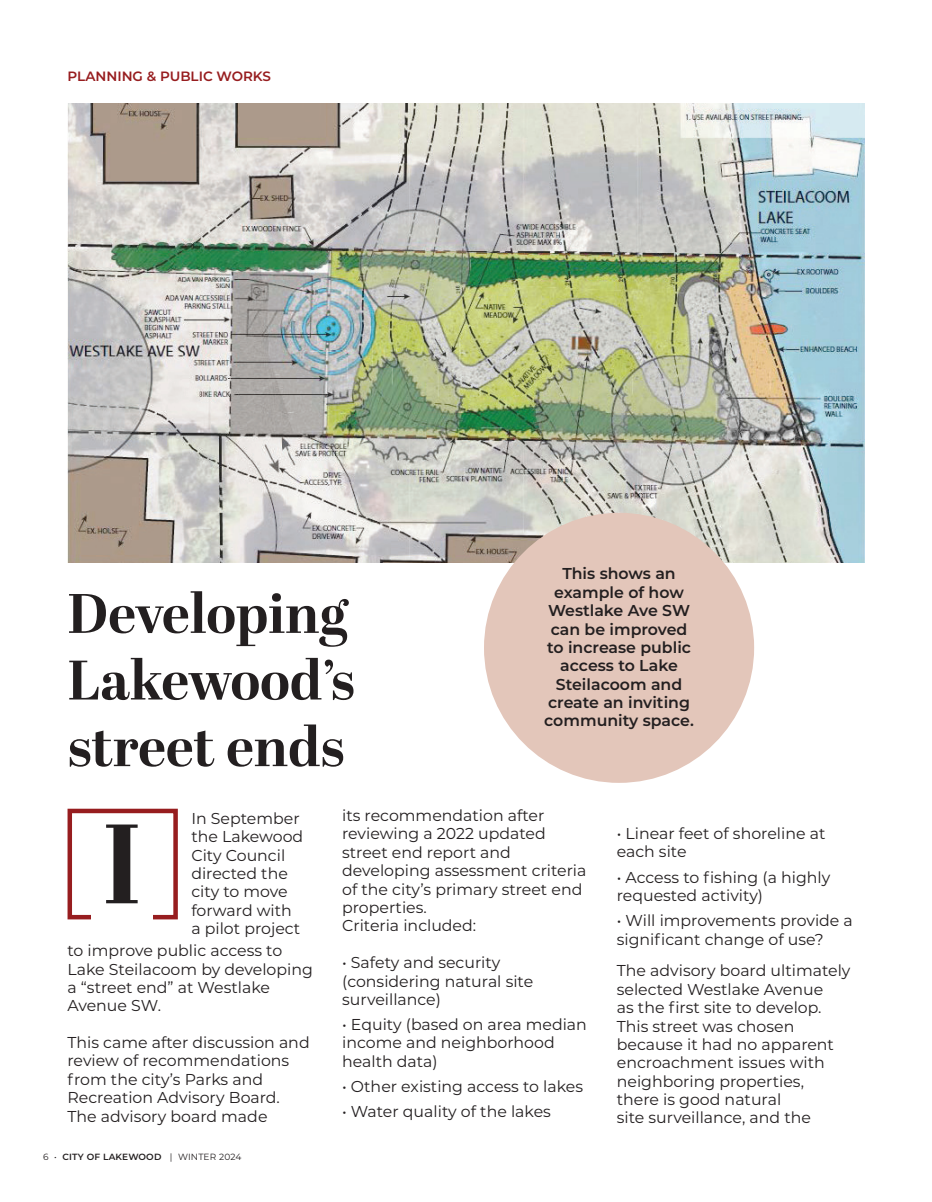
<style>
.page{position:relative;width:932px;height:1202px;background:#fff}
.page>*{position:absolute;margin:0;border:0;box-sizing:border-box;transform-origin:0 0}
.t1{font:700 112.5px "Abril Display";color:#231f20}
.Headline{font:700 55.5px/66.6px "Abril Display";color:#231f20}
.t2{font:15.75px/18.3px "Montserrat";color:#231f20}
.Cutline{font:600 15.75px/18.3px "Montserrat";color:#231f20;text-align:center}
.t3{font:600 13.5px "Montserrat";color:#971d1f}
.t4{font:600 9px "Montserrat";letter-spacing:.015em;color:#231f20}
.s1{font-weight:400}
</style>
<div class="page">
<img style="left:68px;top:104px;width:796px;height:458px">
<div style="left:68px;top:808px;width:110px;height:111px;border:4px solid #971d1f"></div>
<div style="left:91px;top:906px;width:61px;height:21px;background:#fff"></div>
<div style="left:484px;top:513px;width:270px;height:270px;background:#e3c6ba;border-radius:50%"></div>
<p class="t3" style="left:68px;top:66px;width:205px">PLANNING &amp; PUBLIC WORKS</p>
<p class="Headline" style="left:68px;top:583px;width:289px">Developing<br>Lakewood’s street ends</p>
<p class="Cutline" style="left:544px;top:564px;width:151px">This shows an example of how<br>Westlake Ave SW can be improved to increase public access to Lake<br>Steilacoom and create an inviting community space.</p>
<p class="t2" style="left:191px;top:808px;width:113px">In September the Lakewood<br>City Council directed the city to move forward with a pilot project</p>
<p class="t2" style="left:342px;top:805px;width:246px">its recommendation after reviewing a 2022 updated street end report and developing assessment criteria of the city’s primary street end properties.</p>
<p class="t1" style="left:102px;top:786px;width:41px">I</p>
<p class="t2" style="left:342px;top:916px;width:135px">Criteria included:</p>
<p class="t2" style="left:342px;top:952px;width:192px">• Safety and security (considering natural site surveillance)</p>
<p class="t2" style="left:342px;top:1014px;width:246px">• Equity (based on area median income and neighborhood health data)</p>
<p class="t2" style="left:342px;top:1076px;width:242px">• Other existing access to lakes</p>
<p class="t2" style="left:342px;top:1101px;width:210px">• Water quality of the lakes</p>
<p class="t2" style="left:68px;top:940px;width:247px">to improve public access to<br>Lake Steilacoom by developing a “street end” at Westlake<br>Avenue SW.</p>
<p class="t2" style="left:68px;top:1032px;width:244px">This came after discussion and review of recommendations from the city’s Parks and<br>Recreation Advisory Board.<br>The advisory board made</p>
<p class="t4" style="left:43px;top:1150px;width:200px"><span class="s1">6 •</span> CITY OF LAKEWOOD <span class="s1">| WINTER 2024</span></p>
<p class="t2" style="left:616px;top:823px;width:210px">• Linear feet of shoreline at each site</p>
<p class="t2" style="left:616px;top:867px;width:215px">• Access to fishing (a highly requested activity)</p>
<p class="t2" style="left:616px;top:910px;width:237px">• Will improvements provide a significant change of use?</p>
<p class="t2" style="left:616px;top:961px;width:235px">The advisory board ultimately selected Westlake Avenue<br>as the first site to develop.<br>This street was chosen because it had no apparent encroachment issues with neighboring properties,<br>there is good natural<br>site surveillance, and the</p>
</div>
